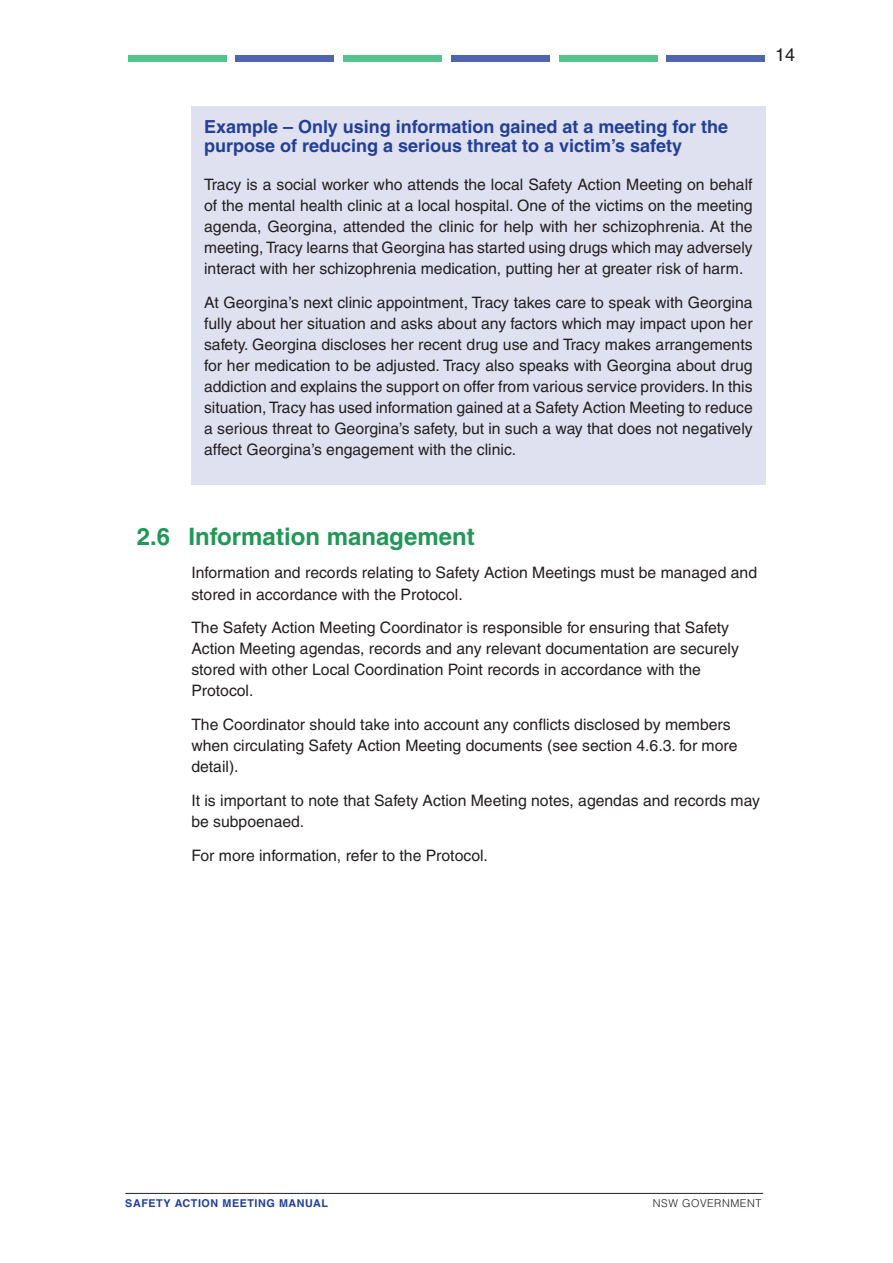
<style>
.page{position:relative;width:893px;height:1263px;background:#fff}
.page>*{position:absolute;margin:0;border:0;box-sizing:border-box;transform-origin:0 0}
.t1{font:700 24px "Helvetica LT";color:#209856}
.boxed_heading{font:700 18px/19.5px "Helvetica LT";color:#223f99}
.t2{font:18px "Helvetica LT";color:#231f20}
.boxed_text{font:15.75px/21px "Helvetica LT";color:#231f20;text-align:justify}
.text{font:15.75px/21px "Helvetica LT";color:#231f20}
.t3{font:700 10.8px "Helvetica LT";letter-spacing:.05em;color:#223f99}
.t4{font:300 10.8px "Helvetica LT";letter-spacing:.05em;color:#231f20}
</style>
<div class="page">
<div style="left:128px;top:55px;width:98px;height:6px;background:#55c38e"></div>
<div style="left:235px;top:55px;width:99px;height:6px;background:#4e65ad"></div>
<div style="left:343px;top:55px;width:99px;height:6px;background:#55c38e"></div>
<div style="left:451px;top:55px;width:99px;height:6px;background:#4e65ad"></div>
<div style="left:559px;top:55px;width:99px;height:6px;background:#55c38e"></div>
<div style="left:666px;top:55px;width:99px;height:6px;background:#4e65ad"></div>
<hr style="left:125px;top:1193px;width:638px;height:1px;background:#231f20">
<div style="left:191px;top:106px;width:574px;height:379px;background:#e0e1f0"></div>
<p class="boxed_heading" style="left:204px;top:117px;width:526px">Example – Only using information gained at a meeting for the purpose of reducing a serious threat to a victim’s safety</p>
<p class="boxed_text" style="left:204px;top:174px;width:550px">Tracy is a social worker who attends the local Safety Action Meeting on behalf of the mental health clinic at a local hospital. One of the victims on the meeting agenda, Georgina, attended the clinic for help with her schizophrenia. At the meeting, Tracy learns that Georgina has started using drugs which may adversely interact with her schizophrenia medication, putting her at greater risk of harm.</p>
<p class="boxed_text" style="left:204px;top:292px;width:550px">At Georgina’s next clinic appointment, Tracy takes care to speak with Georgina fully about her situation and asks about any factors which may impact upon her safety. Georgina discloses her recent drug use and Tracy makes arrangements for her medication to be adjusted. Tracy also speaks with Georgina about drug addiction and explains the support on offer from various service providers. In this situation, Tracy has used information gained at a Safety Action Meeting to reduce a serious threat to Georgina’s safety, but in such a way that does not negatively affect Georgina’s engagement with the clinic.</p>
<p class="t2" style="left:775px;top:44px;width:22px">14</p>
<p class="t1" style="left:137px;top:522px;width:339px">2.6 Information management</p>
<p class="text" style="left:191px;top:562px;width:567px">Information and records relating to Safety Action Meetings must be managed and stored in accordance with the Protocol.</p>
<p class="text" style="left:191px;top:617px;width:549px">The Safety Action Meeting Coordinator is responsible for ensuring that Safety Action Meeting agendas, records and any relevant documentation are securely stored with other Local Coordination Point records in accordance with the Protocol.</p>
<p class="text" style="left:191px;top:714px;width:548px">The Coordinator should take into account any conflicts disclosed by members when circulating Safety Action Meeting documents (see section 4.6.3. for more detail).</p>
<p class="text" style="left:191px;top:790px;width:570px">It is important to note that Safety Action Meeting notes, agendas and records may be subpoenaed.</p>
<p class="text" style="left:191px;top:844px;width:298px">For more information, refer to the Protocol.</p>
<p class="t3" style="left:125px;top:1197px;width:204px">SAFETY ACTION MEETING MANUAL</p>
<p class="t4" style="left:653px;top:1197px;width:110px">NSW GOVERNMENT</p>
</div>
